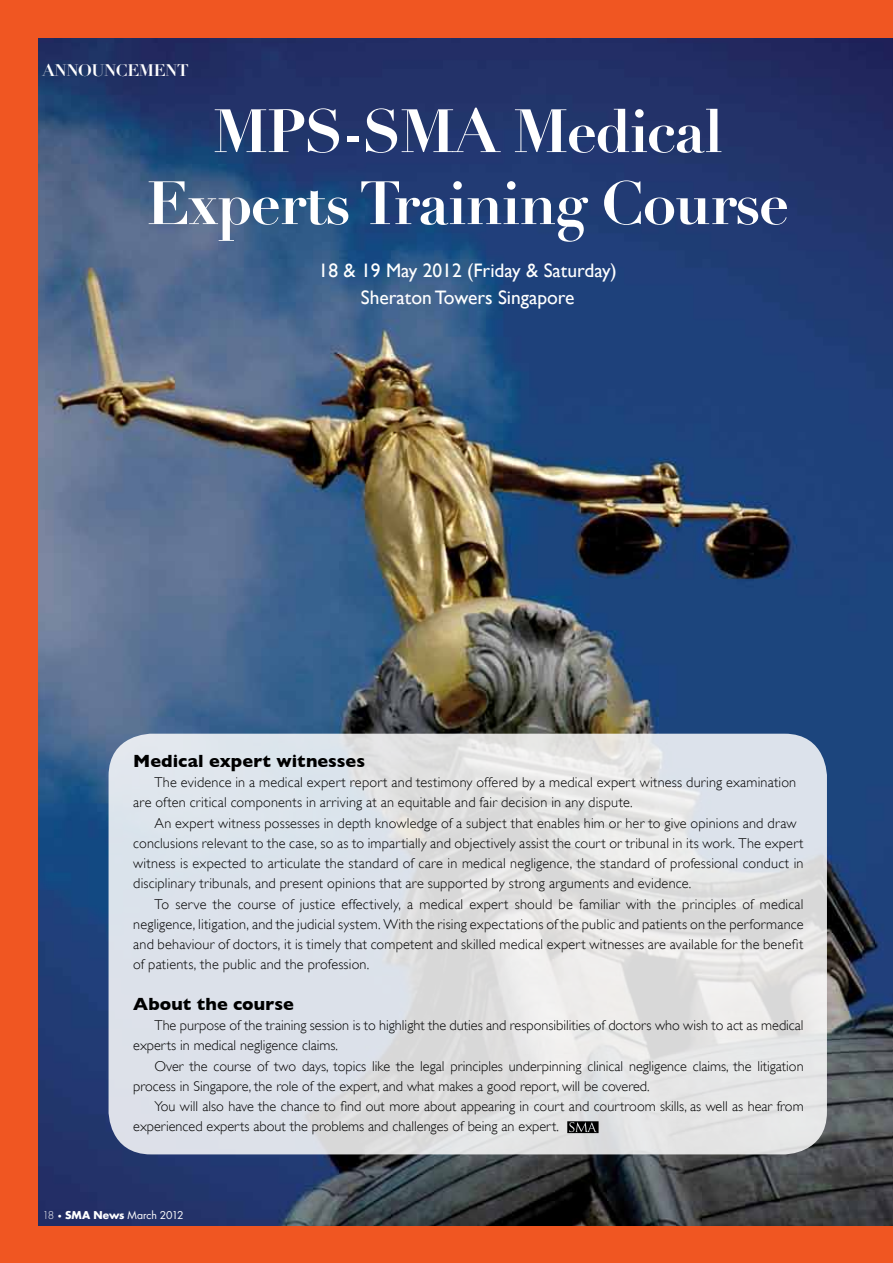
<style>
.page{position:relative;width:893px;height:1263px;background:#f05622}
.page>*{position:absolute;margin:0;border:0;box-sizing:border-box;transform-origin:0 0}
.t1{font:60px/72px "Didot LH Bold Os F";letter-spacing:-.025em;color:#fff;text-align:center}
.t2{font:19.5px/27px "Gill Sans";color:#fff;text-align:center}
.t3{font:700 18px "Gill Sans";letter-spacing:.005em;color:#000}
.t4{font:700 16.5px "Didot LH";letter-spacing:-.025em;color:#fff}
.t5{font:300 14.25px/20.2px "Gill Sans";letter-spacing:.01em;color:#000}
.t6{font:10.5px "Futura";letter-spacing:-.015em;color:#fff}
.s1{font-weight:300}
.s2{font-weight:300;font-size:7.5px}
.s3{font-weight:700}
</style>
<div class="page">
<img style="left:39px;top:38px;width:854px;height:1187px">
<svg style="left:109px;top:734px;width:718px;height:420px;background:#dfe2e5"></svg>
<svg style="left:567px;top:1121px;width:32px;height:12px"></svg>
<p class="t4" style="left:43px;top:60px;width:148px">ANNOUNCEMENT</p>
<h1 class="t1" style="left:146px;top:96px;width:644px">MPS-SMA Medical<br>Experts Training Course</h1>
<h2 class="t2" style="left:319px;top:256px;width:300px">18 &amp; 19 May 2012 (Friday &amp; Saturday)<br>Sheraton Towers Singapore</h2>
<p class="t3" style="left:133px;top:750px;width:233px">Medical expert witnesses</p>
<p class="t5" style="left:133px;top:772px;width:664px;text-indent:21px">The evidence in a medical expert report and testimony offered by a medical expert witness during examination are often critical components in arriving at an equitable and fair decision in any dispute.</p>
<p class="t5" style="left:133px;top:813px;width:672px;text-indent:21px">An expert witness possesses in depth knowledge of a subject that enables him or her to give opinions and draw conclusions relevant to the case, so as to impartially and objectively assist the court or tribunal in its work. The expert witness is expected to articulate the standard of care in medical negligence, the standard of professional conduct in disciplinary tribunals, and present opinions that are supported by strong arguments and evidence.</p>
<p class="t5" style="left:133px;top:894px;width:672px;text-align:justify;text-indent:21px">To serve the course of justice effectively, a medical expert should be familiar with the principles of medical negligence, litigation, and the judicial system. With the rising expectations of the public and patients on the performance and behaviour of doctors, it is timely that competent and skilled medical expert witnesses are available for the benefit of patients, the public and the profession.</p>
<p class="t3" style="left:133px;top:993px;width:162px">About the course</p>
<p class="t5" style="left:133px;top:1015px;width:672px;text-indent:21px">The purpose of the training session is to highlight the duties and responsibilities of doctors who wish to act as medical experts in medical negligence claims.</p>
<p class="t5" style="left:133px;top:1056px;width:672px;text-indent:21px">Over the course of two days, topics like the legal principles underpinning clinical negligence claims, the litigation process in Singapore, the role of the expert, and what makes a good report, will be covered.</p>
<p class="t5" style="left:133px;top:1096px;width:672px;text-indent:21px">You will also have the chance to find out more about appearing in court and courtroom skills, as well as hear from experienced experts about the problems and challenges of being an expert.</p>
<p class="t6" style="left:43px;top:1208px;width:143px"><span class="s1">18</span> <span class="s2">•</span> <span class="s3">SMA News</span> March 2012</p>
</div>
